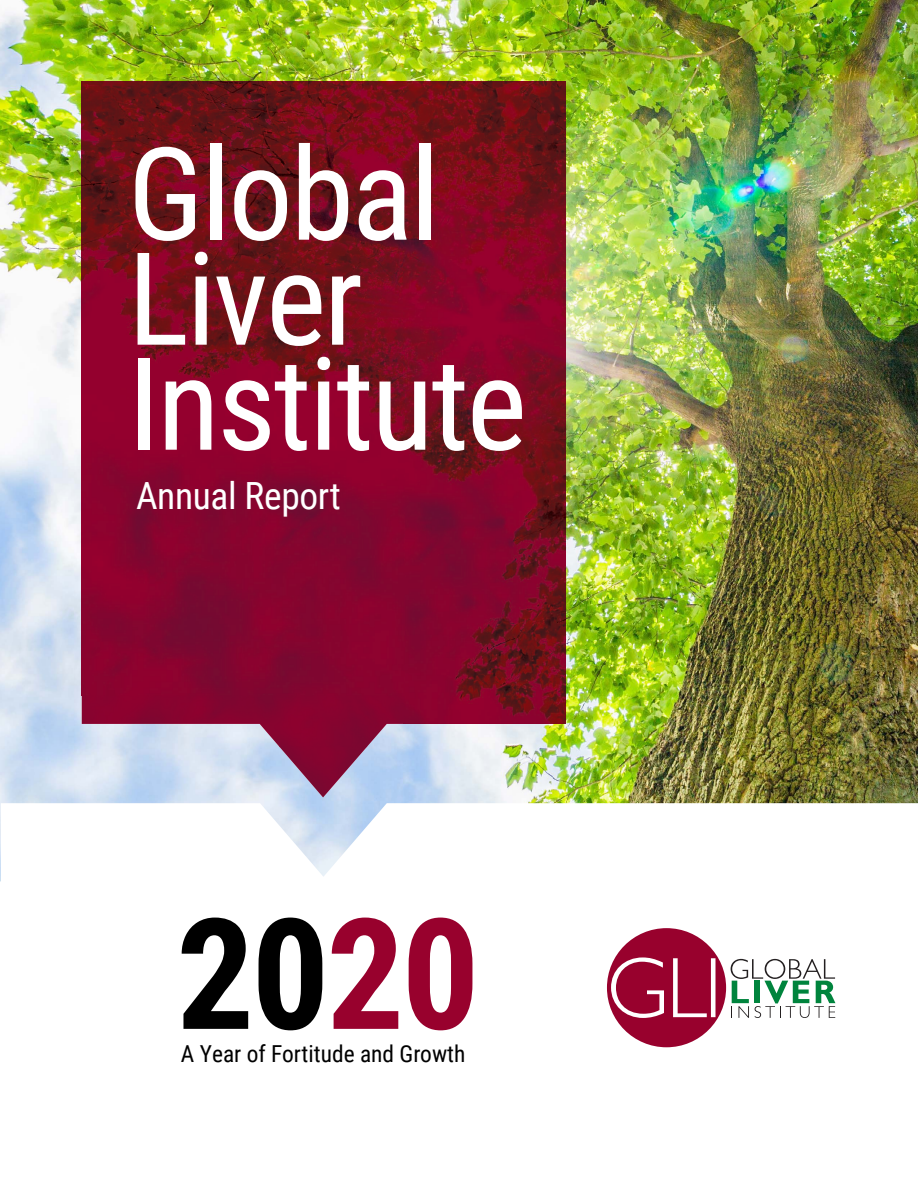
<style>
.page{position:relative;width:918px;height:1188px;background:#fff}
.page>*{position:absolute;margin:0;border:0;box-sizing:border-box;transform-origin:0 0}
.t1{font:700 154.5px "Roboto Condensed";color:#000}
.t2{font:129px/105px "Roboto Condensed";letter-spacing:-.02em;color:#fff}
.t3{font:37.5px "Roboto Condensed";letter-spacing:-.01em;color:#fff}
.t4{font:23.4px "Roboto Condensed";color:#000}
.s1{color:#98012d}
</style>
<div class="page">
<img style="left:0;top:0;width:918px;height:881px">
<img style="left:82px;top:82px;width:323px;height:665px">
<img style="left:404px;top:82px;width:161px;height:642px">
<img style="left:279px;top:746px;width:88px;height:52px">
<svg style="left:1px;top:803px;width:917px;height:245px"></svg>
<svg style="left:607px;top:928px;width:228px;height:119px"></svg>
<h2 class="t2" style="left:128px;top:137px;width:401px">Global<br>Liver<br>Institute</h2>
<h3 class="t3" style="left:136px;top:469px;width:206px">Annual Report</h3>
<h1 class="t1" style="left:176px;top:866px;width:305px">20<span class="s1">20</span></h1>
<p class="t4" style="left:181px;top:1038px;width:286px">A Year of Fortitude and Growth</p>
</div>
